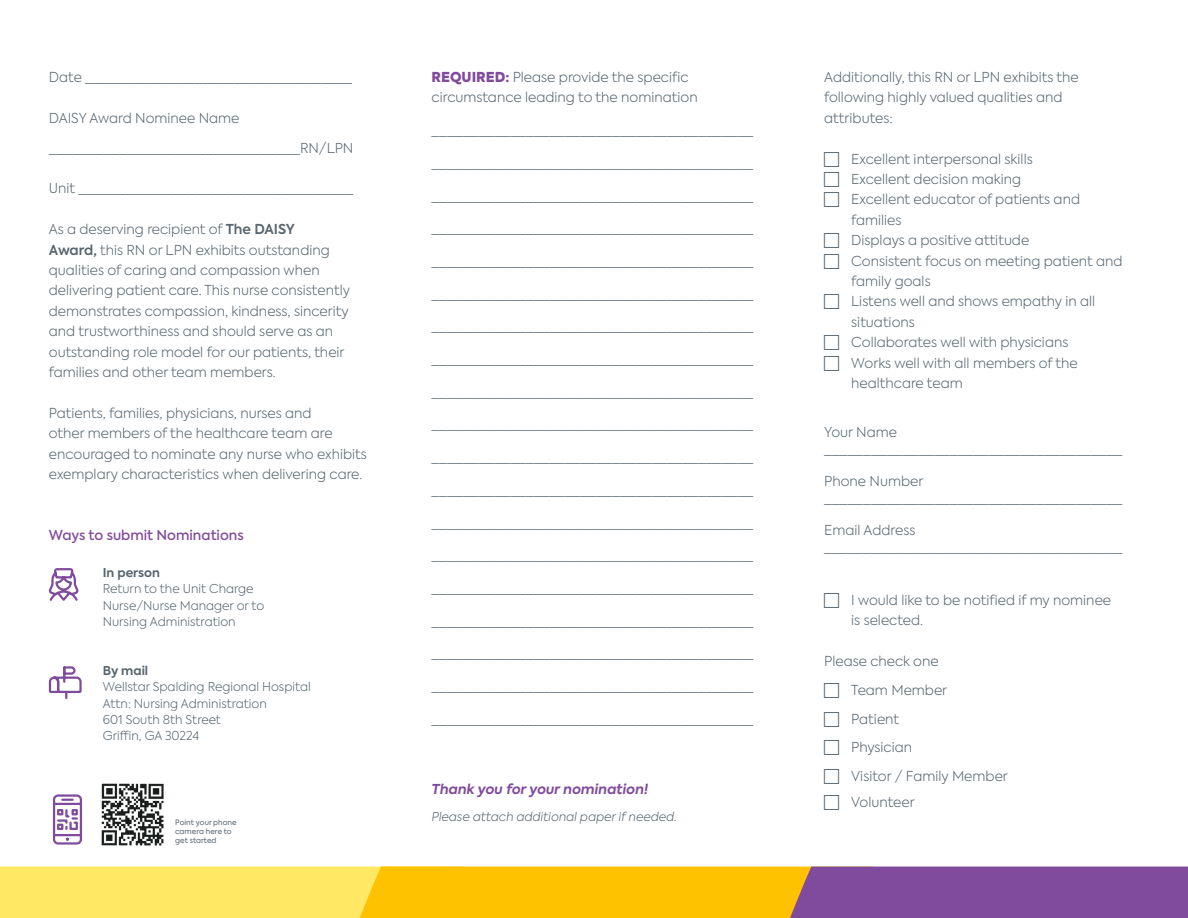
<style>
.page{position:relative;width:1188px;height:918px;background:#fff}
.page>*{position:absolute;margin:0;border:0;box-sizing:border-box;transform-origin:0 0}
.t1{font:300 13.65px/20.4px "Axiforma";color:#596670}
.t2{font:italic 700 13.65px "Axiforma";color:#804b9d}
.t3{font:500 13.65px "Axiforma";color:#804b9d}
.t4{font:300 12.15px "Axiforma";color:#596670}
.t5{font:italic 300 12.15px "Axiforma";color:#596670}
.t6{font:700 12.15px "Axiforma";color:#596670}
.t7{font:7.5px/9px "Axiforma";color:#596670}
.s1{font-weight:600}
.s2{font-weight:900;color:#804b9d}
.s3{font-family:"Web Hosting Hub Glyphs";font-weight:400;font-size:15px}
</style>
<div class="page">
<svg style="left:0;top:867px;width:1188px;height:51px;background:#d5a752"></svg>
<svg style="left:48px;top:666px;width:34px;height:33px"></svg>
<svg style="left:48px;top:568px;width:31px;height:33px"></svg>
<img style="left:101px;top:783px;width:63px;height:63px">
<svg style="left:52px;top:794px;width:30px;height:51px"></svg>
<p class="t1" style="left:49px;top:67px;width:305px">Date __________________________________</p>
<p class="t1" style="left:49px;top:108px;width:192px">DAISY Award Nominee Name</p>
<p class="t1" style="left:49px;top:137px;width:306px">________________________________RN/LPN</p>
<p class="t1" style="left:49px;top:178px;width:306px">Unit ___________________________________</p>
<p class="t1" style="left:49px;top:219px;width:303px">As a deserving recipient of <span class="s1">The DAISY<br>Award,</span> this RN or LPN exhibits outstanding qualities of caring and compassion when delivering patient care. This nurse consistently demonstrates compassion, kindness, sincerity and trustworthiness and should serve as an outstanding role model for our patients, their families and other team members.</p>
<p class="t1" style="left:49px;top:403px;width:320px">Patients, families, physicians, nurses and<br>other members of the healthcare team are encouraged to nominate any nurse who exhibits exemplary characteristics when delivering care.</p>
<p class="t3" style="left:49px;top:526px;width:197px">Ways to submit Nominations</p>
<p class="t6" style="left:103px;top:564px;width:59px">In person</p>
<p class="t4" style="left:103px;top:581px;width:152px">Return to the Unit Charge</p>
<p class="t4" style="left:103px;top:597px;width:163px">Nurse/Nurse Manager or to</p>
<p class="t4" style="left:103px;top:614px;width:134px">Nursing Administration</p>
<p class="t6" style="left:103px;top:662px;width:47px">By mail</p>
<p class="t4" style="left:103px;top:679px;width:209px">Wellstar Spalding Regional Hospital</p>
<p class="t4" style="left:103px;top:696px;width:165px">Attn: Nursing Administration</p>
<p class="t4" style="left:103px;top:712px;width:120px">601 South 8th Street</p>
<p class="t4" style="left:103px;top:728px;width:98px">Griffin, GA 30224</p>
<p class="t7" style="left:175px;top:818px;width:63px">Point your phone camera here to get started</p>
<p class="t1" style="left:432px;top:67px;width:268px"><span class="s2">REQUIRED:</span> Please provide the specific circumstance leading to the nomination</p>
<p class="t1" style="left:432px;top:120px;width:323px">_________________________________________</p>
<p class="t1" style="left:432px;top:153px;width:323px">_________________________________________</p>
<p class="t1" style="left:432px;top:185px;width:323px">_________________________________________</p>
<p class="t1" style="left:432px;top:218px;width:323px">_________________________________________</p>
<p class="t1" style="left:432px;top:251px;width:323px">_________________________________________</p>
<p class="t1" style="left:432px;top:283px;width:323px">_________________________________________</p>
<p class="t1" style="left:432px;top:316px;width:323px">_________________________________________</p>
<p class="t1" style="left:432px;top:349px;width:323px">_________________________________________</p>
<p class="t1" style="left:432px;top:382px;width:323px">_________________________________________</p>
<p class="t1" style="left:432px;top:414px;width:323px">_________________________________________</p>
<p class="t1" style="left:432px;top:447px;width:323px">_________________________________________</p>
<p class="t1" style="left:432px;top:480px;width:323px">_________________________________________</p>
<p class="t1" style="left:432px;top:512px;width:323px">_________________________________________</p>
<p class="t1" style="left:432px;top:545px;width:323px">_________________________________________</p>
<p class="t1" style="left:432px;top:578px;width:323px">_________________________________________</p>
<p class="t1" style="left:432px;top:610px;width:323px">_________________________________________</p>
<p class="t1" style="left:432px;top:643px;width:323px">_________________________________________</p>
<p class="t1" style="left:432px;top:676px;width:323px">_________________________________________</p>
<p class="t1" style="left:432px;top:709px;width:323px">_________________________________________</p>
<p class="t2" style="left:432px;top:780px;width:218px">Thank you for your nomination!</p>
<p class="t5" style="left:432px;top:809px;width:247px">Please attach additional paper if needed.</p>
<p class="t1" style="left:824px;top:67px;width:256px">Additionally, this RN or LPN exhibits the</p>
<p class="t1" style="left:824px;top:87px;width:240px">following highly valued qualities and</p>
<p class="t1" style="left:824px;top:108px;width:70px">attributes:</p>
<p class="t1" style="left:824px;top:148px;width:210px"><span class="s3">▭</span> Excellent interpersonal skills</p>
<p class="t1" style="left:824px;top:169px;width:198px"><span class="s3">▭</span> Excellent decision making</p>
<p class="t1" style="left:851px;top:189px;width:230px;text-indent:-27px"><span class="s3">▭</span> Excellent educator of patients and families</p>
<p class="t1" style="left:824px;top:230px;width:207px"><span class="s3">▭</span> Displays a positive attitude</p>
<p class="t1" style="left:851px;top:250px;width:273px;text-indent:-27px"><span class="s3">▭</span> Consistent focus on meeting patient and family goals</p>
<p class="t1" style="left:851px;top:291px;width:246px;text-indent:-27px"><span class="s3">▭</span> Listens well and shows empathy in all situations</p>
<p class="t1" style="left:824px;top:332px;width:246px"><span class="s3">▭</span> Collaborates well with physicians</p>
<p class="t1" style="left:851px;top:352px;width:228px;text-indent:-27px"><span class="s3">▭</span> Works well with all members of the healthcare team</p>
<p class="t1" style="left:824px;top:422px;width:74px">Your Name</p>
<p class="t1" style="left:824px;top:438px;width:300px">______________________________________</p>
<p class="t1" style="left:824px;top:471px;width:101px">Phone Number</p>
<p class="t1" style="left:824px;top:488px;width:300px">______________________________________</p>
<p class="t1" style="left:824px;top:520px;width:93px">Email Address</p>
<p class="t1" style="left:824px;top:537px;width:300px">______________________________________</p>
<p class="t1" style="left:851px;top:590px;width:261px;text-indent:-27px"><span class="s3">▭</span> I would like to be notified if my nominee is selected.</p>
<p class="t1" style="left:824px;top:651px;width:116px">Please check one</p>
<p class="t1" style="left:824px;top:680px;width:124px"><span class="s3">▭</span> Team Member</p>
<p class="t1" style="left:824px;top:708px;width:76px"><span class="s3">▭</span> Patient</p>
<p class="t1" style="left:824px;top:737px;width:89px"><span class="s3">▭</span> Physician</p>
<p class="t1" style="left:824px;top:766px;width:185px"><span class="s3">▭</span> Visitor / Family Member</p>
<p class="t1" style="left:824px;top:792px;width:92px"><span class="s3">▭</span> Volunteer</p>
</div>
